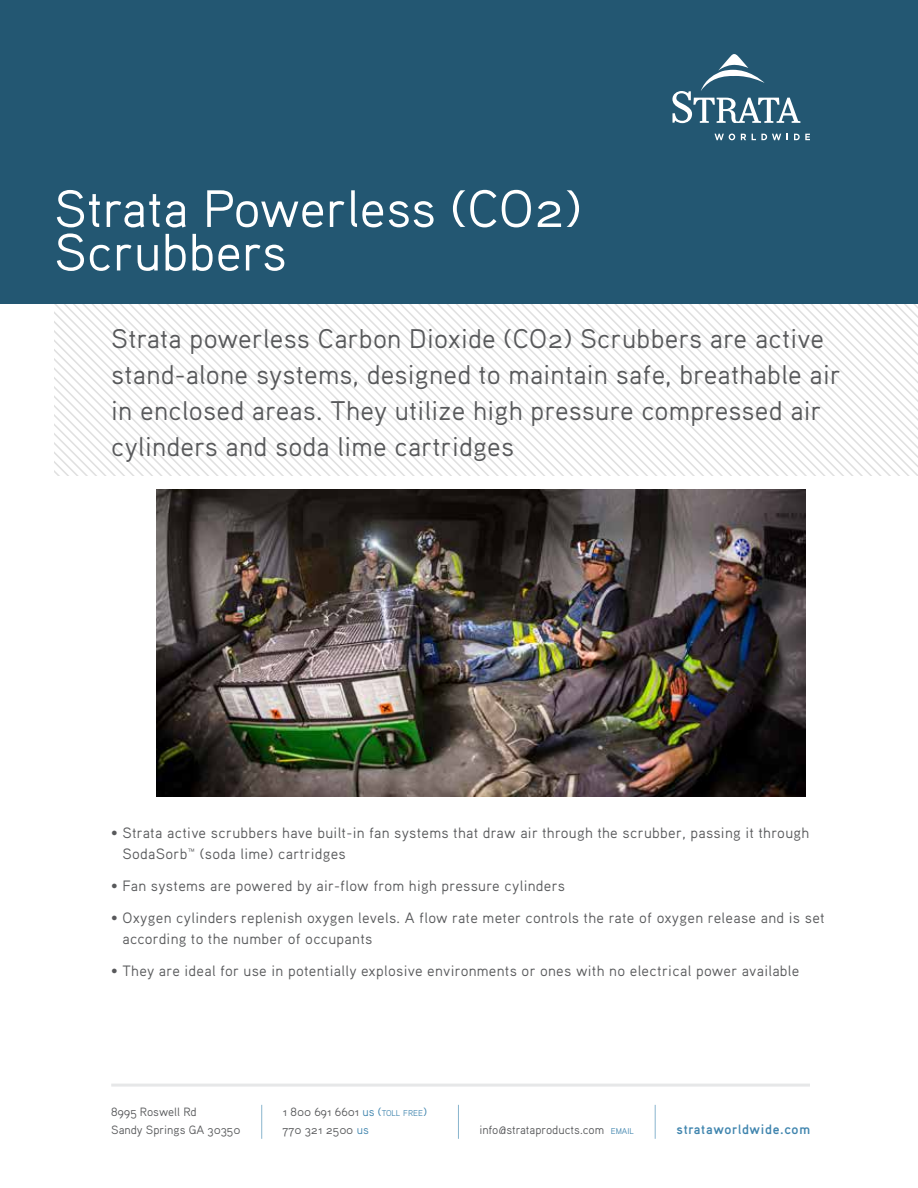
<style>
.page{position:relative;width:918px;height:1188px;background:#fff}
.page>*{position:absolute;margin:0;border:0;box-sizing:border-box;transform-origin:0 0}
.t1{font:52.5px/43.5px "Aaux Pro Regular OSF";color:#fff}
.t2{font:27px/36px "Aaux Pro Regular OSF";letter-spacing:.01em;color:#58595b}
.t3{font:15px/21px "Aaux Pro Regular OSF";letter-spacing:.02em;color:#58595b}
.t4{font:700 13.5px "Aaux Pro";letter-spacing:.05em;color:#4085ae}
.t5{font:12px/18px "Aaux Pro Regular OSF";color:#58595b}
.s1{color:#4085ae}
.s2{font-size:8.4px;color:#4085ae}
</style>
<div class="page">
<svg style="left:421px;top:303px;width:10px;height:172px"></svg>
<svg style="left:449px;top:303px;width:10px;height:172px"></svg>
<svg style="left:468px;top:303px;width:9px;height:172px"></svg>
<svg style="left:477px;top:303px;width:10px;height:172px"></svg>
<svg style="left:487px;top:303px;width:9px;height:172px"></svg>
<svg style="left:496px;top:303px;width:9px;height:172px"></svg>
<svg style="left:505px;top:303px;width:10px;height:172px"></svg>
<svg style="left:515px;top:303px;width:9px;height:172px"></svg>
<svg style="left:524px;top:303px;width:9px;height:172px"></svg>
<svg style="left:533px;top:303px;width:10px;height:172px"></svg>
<svg style="left:543px;top:303px;width:9px;height:172px"></svg>
<svg style="left:552px;top:303px;width:9px;height:172px"></svg>
<svg style="left:561px;top:303px;width:10px;height:172px"></svg>
<svg style="left:571px;top:303px;width:9px;height:172px"></svg>
<svg style="left:580px;top:303px;width:9px;height:172px"></svg>
<svg style="left:589px;top:303px;width:10px;height:172px"></svg>
<svg style="left:599px;top:303px;width:9px;height:172px"></svg>
<svg style="left:608px;top:303px;width:9px;height:172px"></svg>
<svg style="left:617px;top:303px;width:10px;height:172px"></svg>
<svg style="left:627px;top:303px;width:9px;height:172px"></svg>
<svg style="left:636px;top:303px;width:9px;height:172px"></svg>
<svg style="left:645px;top:303px;width:10px;height:172px"></svg>
<svg style="left:655px;top:303px;width:9px;height:172px"></svg>
<svg style="left:664px;top:303px;width:9px;height:172px"></svg>
<svg style="left:673px;top:303px;width:245px;height:172px"></svg>
<div style="left:0;top:0;width:918px;height:303px;background:#235772"></div>
<svg style="left:715px;top:134px;width:20px;height:6px"></svg>
<svg style="left:741px;top:134px;width:5px;height:6px"></svg>
<svg style="left:752px;top:134px;width:29px;height:6px"></svg>
<svg style="left:794px;top:134px;width:16px;height:6px"></svg>
<svg style="left:672px;top:54px;width:128px;height:69px"></svg>
<hr style="left:111px;top:1084px;width:699px;height:3px;background:#e6e7e8">
<hr style="left:261px;top:1105px;width:1px;height:34px;background:#89b5ce">
<hr style="left:458px;top:1105px;width:1px;height:34px;background:#89b5ce">
<hr style="left:655px;top:1105px;width:1px;height:34px;background:#89b5ce">
<img style="left:157px;top:490px;width:648px;height:306px">
<h1 class="t1" style="left:54px;top:185px;width:529px">Strata Powerless (CO2)<br>Scrubbers</h1>
<h2 class="t2" style="left:111px;top:319px;width:731px">Strata powerless Carbon Dioxide (CO2) Scrubbers are active stand-alone systems, designed to maintain safe, breathable air in enclosed areas. They utilize high pressure compressed air cylinders and soda lime cartridges</h2>
<p class="t3" style="left:122px;top:822px;width:688px;text-indent:-11px">• Strata active scrubbers have built-in fan systems that draw air through the scrubber, passing it through<br>SodaSorb™ (soda lime) cartridges</p>
<p class="t3" style="left:111px;top:875px;width:455px">• Fan systems are powered by air-flow from high pressure cylinders</p>
<p class="t3" style="left:122px;top:907px;width:704px;text-indent:-11px">• Oxygen cylinders replenish oxygen levels. A flow rate meter controls the rate of oxygen release and is set according to the number of occupants</p>
<p class="t3" style="left:111px;top:959px;width:690px">• They are ideal for use in potentially explosive environments or ones with no electrical power available</p>
<p class="t5" style="left:111px;top:1102px;width:131px">8995 Roswell Rd<br>Sandy Springs GA 30350</p>
<p class="t5" style="left:283px;top:1102px;width:146px">1 800 691 6601 <span class="s1">us (</span><span class="s2">TOLL FREE</span><span class="s1">)<br></span>770 321 2500 <span class="s1">us</span></p>
<p class="t5" style="left:479px;top:1120px;width:156px">info@strataproducts.com <span class="s2">EMAIL</span></p>
<p class="t4" style="left:677px;top:1120px;width:135px">strataworldwide.com</p>
</div>
